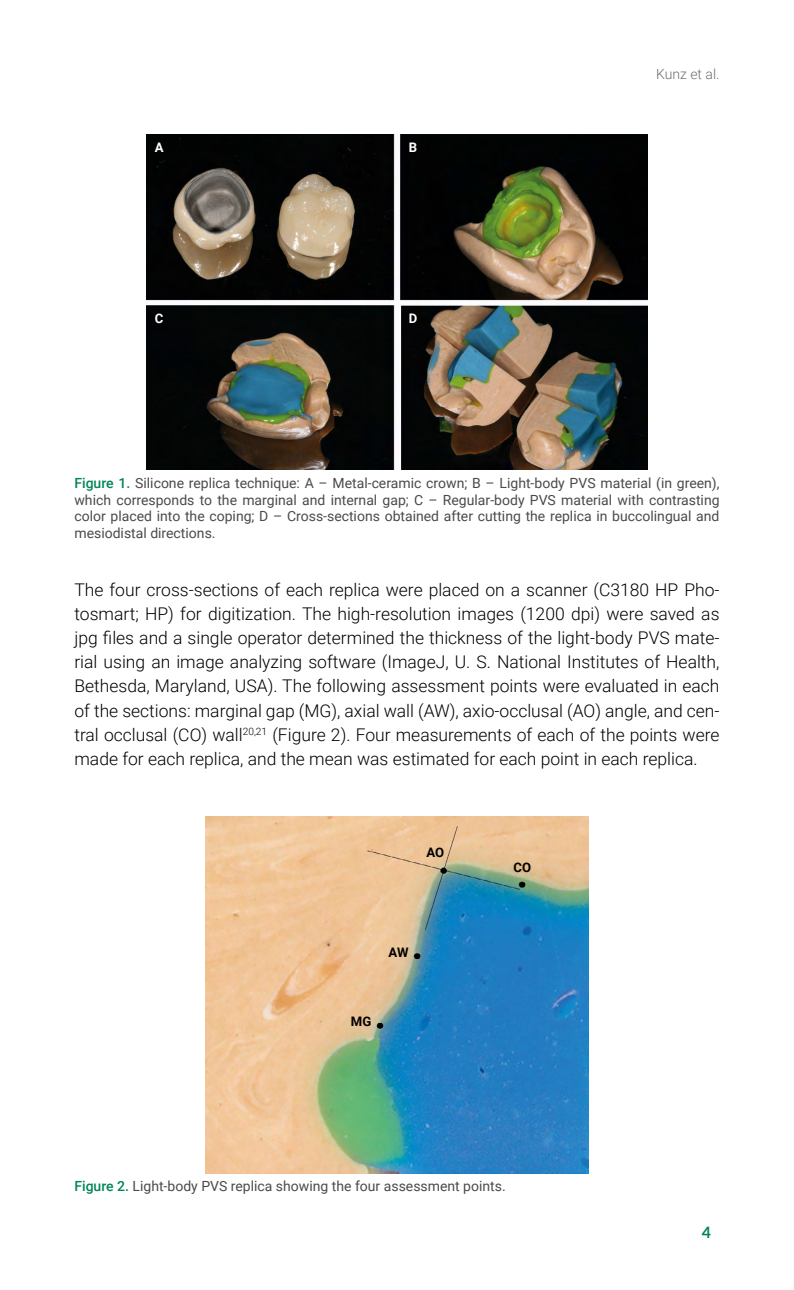
<style>
.page{position:relative;width:794px;height:1290px;background:#fff}
.page>*{position:absolute;margin:0;border:0;box-sizing:border-box;transform-origin:0 0}
.t1{font:300 17.5px/24.2px "Roboto";color:#000;text-align:justify}
.t2{font:700 15.75px "Lato";color:#02855b}
.t3{font:14px/16.6px "Roboto";color:#4a4a49;text-align:justify}
.t4{font:300 14px "Roboto";color:#706f6f}
.t5{font:700 13.12px "Roboto";letter-spacing:-.005em;color:#000}
.t6{font:700 13.12px "Roboto";color:#fff}
.s1{font-weight:500;color:#02855b}
</style>
<div class="page">
<img style="left:146px;top:135px;width:502px;height:335px">
<img style="left:205px;top:816px;width:383px;height:357px">
<p class="t6" style="left:155px;top:138px;width:10px">A</p>
<p class="t6" style="left:155px;top:309px;width:10px">C</p>
<p class="t6" style="left:409px;top:138px;width:10px">B</p>
<p class="t6" style="left:409px;top:309px;width:10px">D</p>
<p class="t4" style="left:656px;top:64px;width:65px">Kunz et al.</p>
<p class="t3" style="left:74px;top:474px;width:646px"><span class="s1">Figure 1.</span> Silicone replica technique: A – Metal-ceramic crown; B – Light-body PVS material (in green), which corresponds to the marginal and internal gap; C – Regular-body PVS material with contrasting color placed into the coping; D – Cross-sections obtained after cutting the replica in buccolingual and mesiodistal directions.</p>
<p class="t1" style="left:74px;top:577px;width:646px">The four cross-sections of each replica were placed on a scanner (C3180 HP Pho&shy;tosmart; HP) for digitization. The high-resolution images (1200 dpi) were saved as jpg files and a single operator determined the thickness of the light-body PVS mate&shy;rial using an image analyzing software (ImageJ, U. S. National Institutes of Health, Bethesda, Maryland, USA). The following assessment points were evaluated in each of the sections: marginal gap (MG), axial wall (AW), axio-occlusal (AO) angle, and cen&shy;tral occlusal (CO) wall<sup>20,21</sup> (Figure 2). Four measurements of each of the points were made for each replica, and the mean was estimated for each point in each replica.</p>
<p class="t5" style="left:426px;top:843px;width:19px">AO</p>
<p class="t5" style="left:388px;top:943px;width:22px">AW</p>
<p class="t5" style="left:351px;top:1012px;width:22px">MG</p>
<p class="t5" style="left:513px;top:858px;width:19px">CO</p>
<p class="t3" style="left:74px;top:1177px;width:433px"><span class="s1">Figure 2.</span> Light-body PVS replica showing the four assessment points.</p>
<p class="t2" style="left:701px;top:1223px;width:11px">4</p>
</div>
